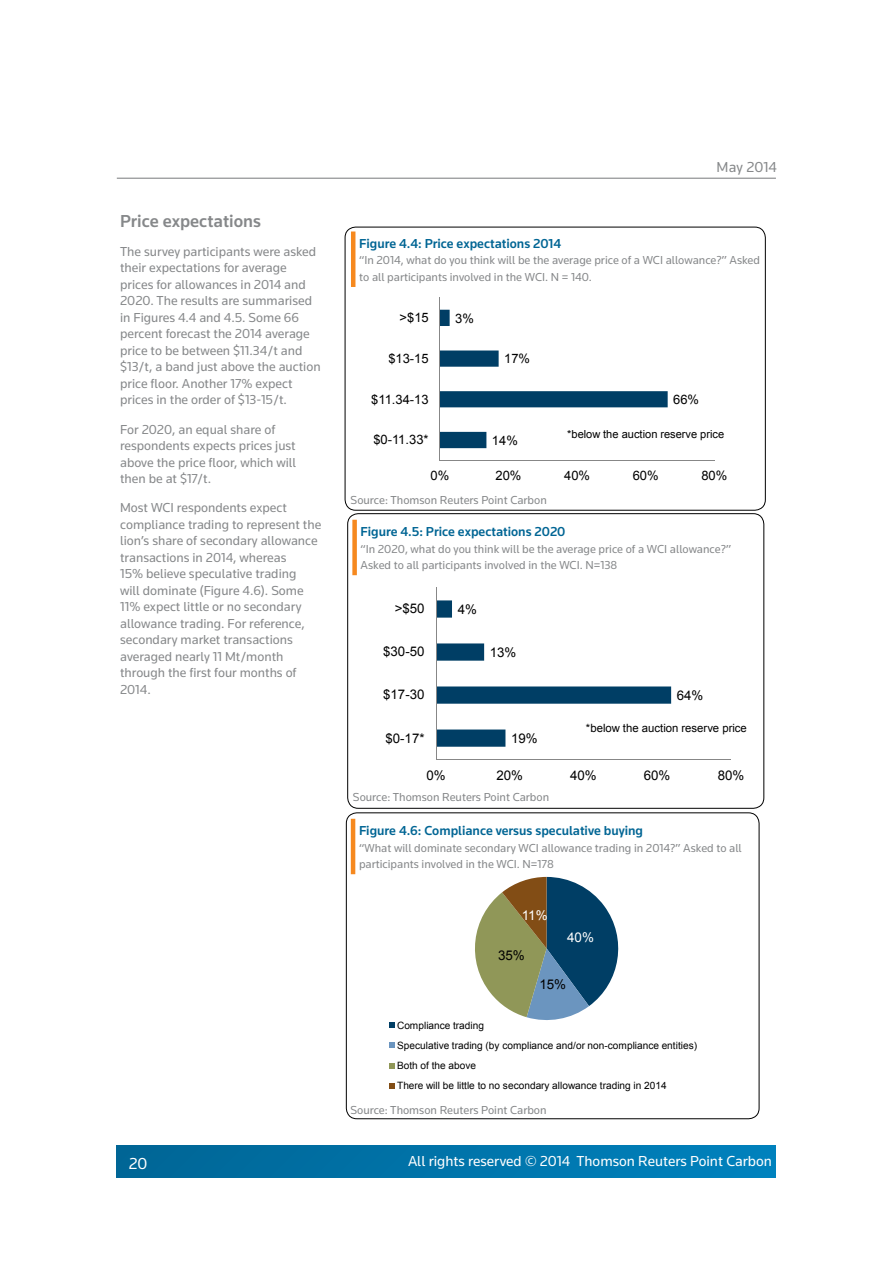
<style>
.page{position:relative;width:893px;height:1263px;background:#fff}
.page>*{position:absolute;margin:0;border:0;box-sizing:border-box;transform-origin:0 0}
.t1{font:500 18px "Knowledge";color:#86888a}
.t2{font:16.5px "Knowledge";color:#fff}
.t3{font:15px "Knowledge";color:#fff}
.t4{font:15px "Knowledge";letter-spacing:.005em;color:#86888a}
.t5{font:13.5px/16.5px "Knowledge";color:#86888a}
.t6{font:500 13.5px "Knowledge";color:#006594}
.t7{font:13.35px "Arial";color:#000}
.t8{font:13.35px "Arial";color:#fff}
.t9{font:12.9px "Arial";color:#000}
.t10{font:12px/16.5px "Knowledge";color:#86888a}
.t11{font:11.4px "Arial";color:#000}
.t12{font:11.1px "Arial";color:#000}
.t13{font:10.05px/20.2px "Arial";letter-spacing:.005em;color:#000}
</style>
<div class="page">
<div style="left:117px;top:1146px;width:659px;height:32px;background:linear-gradient(to right,#006696,#0082be)"></div>
<hr style="left:117px;top:178px;width:659px;height:1px;background:#86888a">
<div style="left:345px;top:227px;width:420px;height:283px;border:1px solid #000;border-radius:11px"></div>
<hr style="left:351px;top:231px;width:4px;height:56px;background:#f6891f">
<div style="left:348px;top:514px;width:416px;height:294px;border:1px solid #000;border-radius:11px"></div>
<div style="left:352px;top:520px;width:5px;height:55px;background:#f6891f"></div>
<div style="left:346px;top:813px;width:413px;height:306px;border:1px solid #000;border-radius:11px"></div>
<hr style="left:351px;top:819px;width:4px;height:55px;background:#f6891f">
<svg style="left:441px;top:310px;width:58px;height:57px"></svg>
<hr style="left:440px;top:297px;width:1px;height:91px;background:#878787">
<svg style="left:441px;top:391px;width:227px;height:57px"></svg>
<hr style="left:440px;top:460px;width:274px;height:1px;background:#878787">
<hr style="left:440px;top:388px;width:1px;height:72px;background:#878787">
<svg style="left:437px;top:600px;width:47px;height:61px"></svg>
<hr style="left:436px;top:587px;width:1px;height:96px;background:#878787">
<svg style="left:437px;top:686px;width:234px;height:61px"></svg>
<hr style="left:436px;top:759px;width:295px;height:1px;background:#878787">
<hr style="left:436px;top:683px;width:1px;height:77px;background:#878787">
<svg style="left:475px;top:877px;width:144px;height:143px"></svg>
<svg style="left:390px;top:1022px;width:5px;height:6px"></svg>
<svg style="left:390px;top:1043px;width:5px;height:5px"></svg>
<svg style="left:390px;top:1063px;width:5px;height:5px"></svg>
<svg style="left:390px;top:1083px;width:5px;height:5px"></svg>
<h1 class="t1" style="left:120px;top:209px;width:142px">Price expectations</h1>
<p class="t5" style="left:120px;top:243px;width:202px">The survey participants were asked their expectations for average prices for allowances in 2014 and<br>2020. The results are summarised in Figures 4.4 and 4.5. Some 66 percent forecast the 2014 average price to be between $11.34/t and $13/t, a band just above the auction price floor. Another 17% expect prices in the order of $13-15/t.</p>
<p class="t5" style="left:120px;top:421px;width:178px">For 2020, an equal share of respondents expects prices just above the price floor, which will then be at $17/t.</p>
<p class="t5" style="left:120px;top:499px;width:203px">Most WCI respondents expect compliance trading to represent the lion’s share of secondary allowance transactions in 2014, whereas<br>15% believe speculative trading<br>will dominate (Figure 4.6). Some<br>11% expect little or no secondary allowance trading. For reference, secondary market transactions averaged nearly 11 Mt/month through the first four months of<br>2014.</p>
<p class="t4" style="left:717px;top:158px;width:62px">May 2014</p>
<p class="t6" style="left:359px;top:235px;width:204px">Figure 4.4: Price expectations 2014</p>
<p class="t10" style="left:359px;top:252px;width:402px">“In 2014, what do you think will be the average price of a WCI allowance?” Asked to all participants involved in the WCI. N = 140.</p>
<p class="t9" style="left:400px;top:309px;width:31px">&gt;$15</p>
<p class="t9" style="left:455px;top:310px;width:20px">3%</p>
<p class="t9" style="left:388px;top:350px;width:42px">$13-15</p>
<p class="t9" style="left:504px;top:350px;width:27px">17%</p>
<p class="t9" style="left:371px;top:391px;width:59px">$11.34-13</p>
<p class="t9" style="left:673px;top:391px;width:27px">66%</p>
<p class="t9" style="left:373px;top:431px;width:57px">$0-11.33*</p>
<p class="t9" style="left:492px;top:432px;width:27px">14%</p>
<p class="t12" style="left:567px;top:427px;width:159px">*below the auction reserve price</p>
<p class="t9" style="left:430px;top:467px;width:20px">0%</p>
<p class="t9" style="left:495px;top:467px;width:27px">20%</p>
<p class="t9" style="left:564px;top:467px;width:27px">40%</p>
<p class="t9" style="left:633px;top:467px;width:27px">60%</p>
<p class="t9" style="left:701px;top:467px;width:27px">80%</p>
<p class="t10" style="left:351px;top:492px;width:198px">Source: Thomson Reuters Point Carbon</p>
<p class="t6" style="left:361px;top:523px;width:206px">Figure 4.5: Price expectations 2020</p>
<p class="t10" style="left:361px;top:540px;width:372px">“In 2020, what do you think will be the average price of a WCI allowance?”<br>Asked to all participants involved in the WCI. N=138</p>
<p class="t7" style="left:395px;top:600px;width:31px">&gt;$50</p>
<p class="t7" style="left:458px;top:600px;width:21px">4%</p>
<p class="t7" style="left:383px;top:643px;width:43px">$30-50</p>
<p class="t7" style="left:490px;top:643px;width:28px">13%</p>
<p class="t7" style="left:383px;top:686px;width:43px">$17-30</p>
<p class="t7" style="left:677px;top:686px;width:28px">64%</p>
<p class="t7" style="left:385px;top:729px;width:41px">$0-17*</p>
<p class="t7" style="left:511px;top:729px;width:28px">19%</p>
<p class="t11" style="left:586px;top:721px;width:162px">*below the auction reserve price</p>
<p class="t7" style="left:426px;top:767px;width:21px">0%</p>
<p class="t7" style="left:496px;top:767px;width:28px">20%</p>
<p class="t7" style="left:570px;top:767px;width:28px">40%</p>
<p class="t7" style="left:644px;top:767px;width:28px">60%</p>
<p class="t7" style="left:718px;top:767px;width:28px">80%</p>
<p class="t10" style="left:353px;top:788px;width:198px">Source: Thomson Reuters Point Carbon</p>
<p class="t6" style="left:359px;top:822px;width:286px">Figure 4.6: Compliance versus speculative buying</p>
<p class="t10" style="left:359px;top:839px;width:384px">“What will dominate secondary WCI allowance trading in 2014?” Asked to all participants involved in the WCI. N=178</p>
<p class="t8" style="left:522px;top:906px;width:27px">11%</p>
<p class="t7" style="left:498px;top:947px;width:28px">35%</p>
<p class="t8" style="left:567px;top:929px;width:28px">40%</p>
<p class="t7" style="left:539px;top:975px;width:28px">15%</p>
<p class="t13" style="left:397px;top:1015px;width:301px">Compliance trading<br>Speculative trading (by compliance and/or non-compliance entities)<br>Both of the above<br>There will be little to no secondary allowance trading in 2014</p>
<p class="t10" style="left:350px;top:1102px;width:198px">Source: Thomson Reuters Point Carbon</p>
<p class="t2" style="left:129px;top:1153px;width:20px">20</p>
<p class="t3" style="left:408px;top:1151px;width:365px">All rights reserved © 2014 Thomson Reuters Point Carbon</p>
</div>
